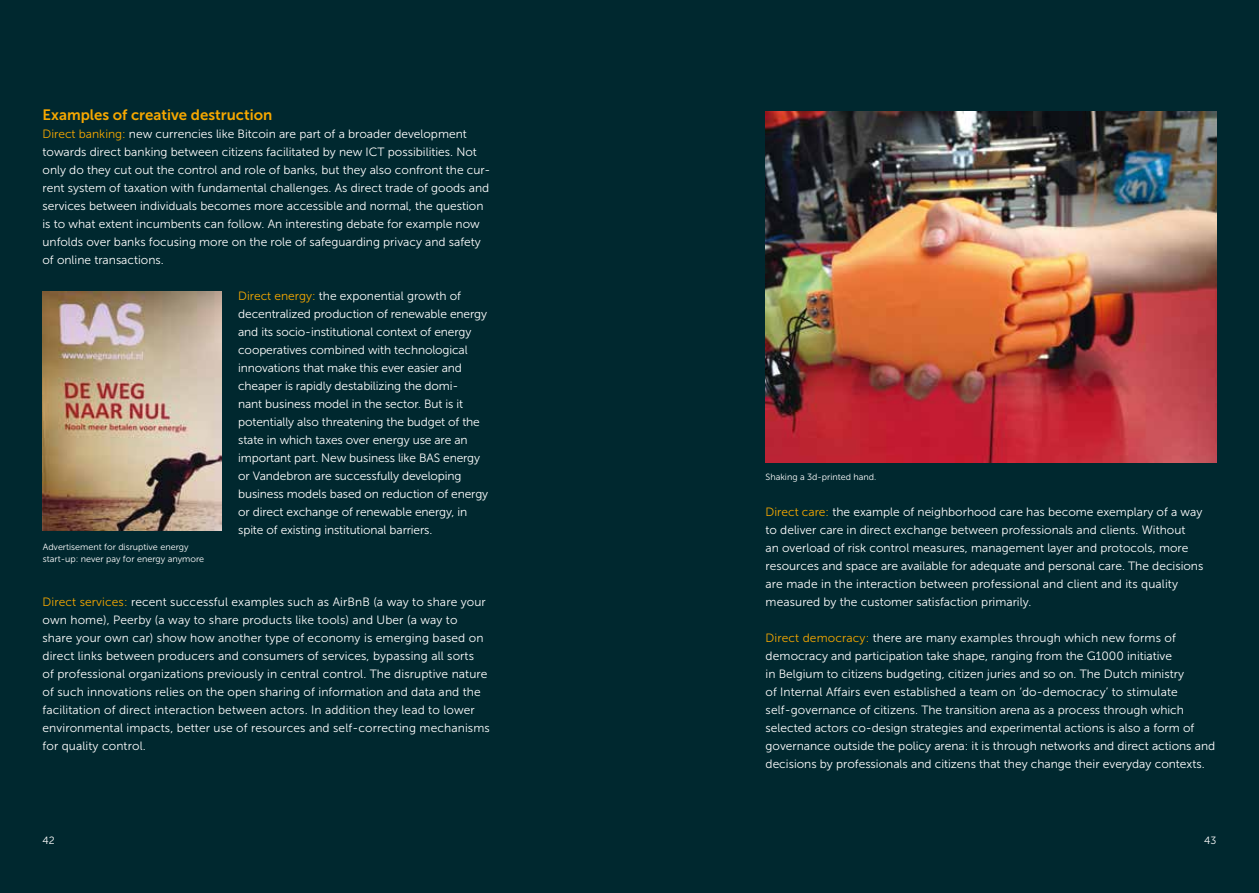
<style>
.page{position:relative;width:1259px;height:893px;background:#fff}
.page>*{position:absolute;margin:0;border:0;box-sizing:border-box;transform-origin:0 0}
.t1{font:15px "Museo Sans 700";color:#f7a800}
.t2{font:12px/18px "Museo Sans 300";color:#fff}
.t3{font:10.5px "Museo Sans 300";color:#fff}
.t4{font:9px/12px "Museo Sans 300";color:#fff}
.s1{color:#f7a800}
</style>
<div class="page">
<div style="left:0;top:0;width:629px;height:893px;background:#00282f"></div>
<div style="left:629px;top:0;width:630px;height:893px;background:#00282f"></div>
<img style="left:765px;top:111px;width:451px;height:351px">
<img style="left:43px;top:291px;width:178px;height:239px">
<p class="t1" style="left:43px;top:107px;width:231px">Examples of creative destruction</p>
<p class="t2" style="left:43px;top:125px;width:449px"><span class="s1">Direct banking:</span> new currencies like Bitcoin are part of a broader development towards direct banking between citizens facilitated by new ICT possibilities. Not only do they cut out the control and role of banks, but they also confront the cur&shy;rent system of taxation with fundamental challenges. As direct trade of goods and services between individuals becomes more accessible and normal, the question is to what extent incumbents can follow. An interesting debate for example now unfolds over banks focusing more on the role of safeguarding privacy and safety of online transactions.</p>
<p class="t2" style="left:238px;top:287px;width:251px"><span class="s1">Direct energy:</span> the exponential growth of decentralized production of renewable energy and its socio-institutional context of energy cooperatives combined with technological innovations that make this ever easier and cheaper is rapidly destabilizing the domi-<br>nant business model in the sector. But is it potentially also threatening the budget of the state in which taxes over energy use are an important part. New business like BAS energy or Vandebron are successfully developing business models based on reduction of energy or direct exchange of renewable energy, in spite of existing institutional barriers.</p>
<p class="t4" style="left:43px;top:541px;width:163px">Advertisement for disruptive energy start-up: never pay for energy anymore</p>
<p class="t2" style="left:43px;top:593px;width:449px"><span class="s1">Direct services:</span> recent successful examples such as AirBnB (a way to share your own home), Peerby (a way to share products like tools) and Uber (a way to share your own car) show how another type of economy is emerging based on direct links between producers and consumers of services, bypassing all sorts<br>of professional organizations previously in central control. The disruptive nature of such innovations relies on the open sharing of information and data and the facilitation of direct interaction between actors. In addition they lead to lower environmental impacts, better use of resources and self-correcting mechanisms for quality control.</p>
<p class="t4" style="left:765px;top:471px;width:112px">Shaking a 3d-printed hand.</p>
<p class="t2" style="left:765px;top:503px;width:439px"><span class="s1">Direct care:</span> the example of neighborhood care has become exemplary of a way to deliver care in direct exchange between professionals and clients. Without<br>an overload of risk control measures, management layer and protocols, more resources and space are available for adequate and personal care. The decisions are made in the interaction between professional and client and its quality measured by the customer satisfaction primarily.</p>
<p class="t2" style="left:765px;top:629px;width:451px"><span class="s1">Direct democracy:</span> there are many examples through which new forms of democracy and participation take shape, ranging from the G1000 initiative<br>in Belgium to citizens budgeting, citizen juries and so on. The Dutch ministry<br>of Internal Affairs even established a team on ‘do-democracy’ to stimulate self-governance of citizens. The transition arena as a process through which selected actors co-design strategies and experimental actions is also a form of governance outside the policy arena: it is through networks and direct actions and decisions by professionals and citizens that they change their everyday contexts.</p>
<p class="t3" style="left:43px;top:834px;width:14px">42</p>
<p class="t3" style="left:1204px;top:834px;width:14px">43</p>
</div>
